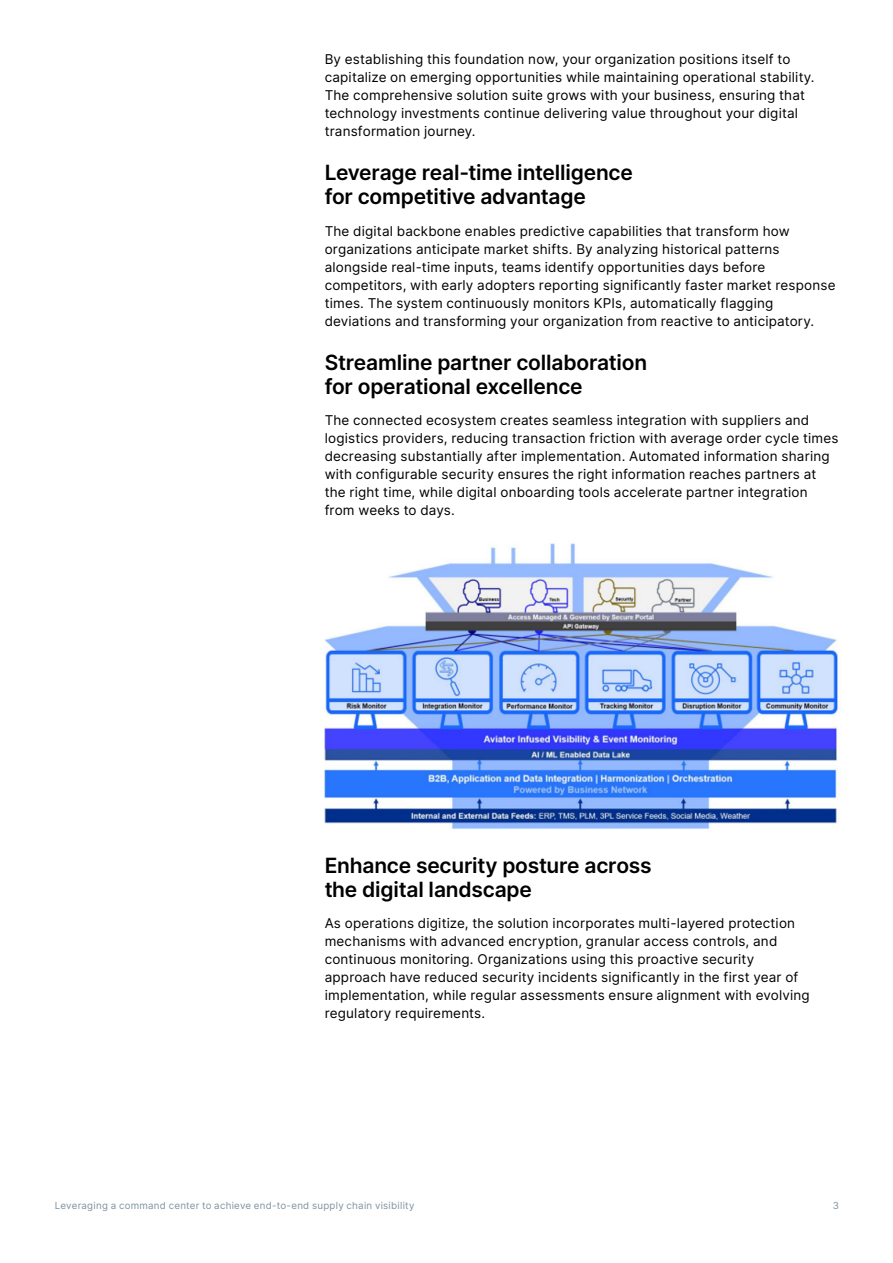
<style>
.page{position:relative;width:893px;height:1263px;background:#fff}
.page>*{position:absolute;margin:0;border:0;box-sizing:border-box;transform-origin:0 0}
.H2_Heading{font:600 21px/24px "Inter";letter-spacing:-.01em;color:#000}
.Body{font:13.5px/18px "Inter";letter-spacing:.015em;color:#000}
.t1{font:9.75px "Inter";letter-spacing:.025em;color:#7e929f}
</style>
<div class="page">
<img style="left:325px;top:543px;width:513px;height:286px">
<p class="Body" style="left:325px;top:50px;width:491px">By establishing this foundation now, your organization positions itself to capitalize on emerging opportunities while maintaining operational stability.<br>The comprehensive solution suite grows with your business, ensuring that technology investments continue delivering value throughout your digital transformation journey.</p>
<h2 class="H2_Heading" style="left:325px;top:160px;width:310px">Leverage real-time intelligence for competitive advantage</h2>
<p class="Body" style="left:325px;top:221px;width:512px">The digital backbone enables predictive capabilities that transform how organizations anticipate market shifts. By analyzing historical patterns alongside real-time inputs, teams identify opportunities days before competitors, with early adopters reporting significantly faster market response times. The system continuously monitors KPIs, automatically flagging deviations and transforming your organization from reactive to anticipatory.</p>
<h2 class="H2_Heading" style="left:325px;top:350px;width:324px">Streamline partner collaboration for operational excellence</h2>
<p class="Body" style="left:325px;top:411px;width:515px">The connected ecosystem creates seamless integration with suppliers and logistics providers, reducing transaction friction with average order cycle times decreasing substantially after implementation. Automated information sharing with configurable security ensures the right information reaches partners at the right time, while digital onboarding tools accelerate partner integration from weeks to days.</p>
<h2 class="H2_Heading" style="left:325px;top:853px;width:328px">Enhance security posture across the digital landscape</h2>
<p class="Body" style="left:325px;top:914px;width:487px">As operations digitize, the solution incorporates multi-layered protection mechanisms with advanced encryption, granular access controls, and continuous monitoring. Organizations using this proactive security approach have reduced security incidents significantly in the first year of implementation, while regular assessments ensure alignment with evolving regulatory requirements.</p>
<p class="t1" style="left:55px;top:1198px;width:361px">Leveraging a command center to achieve end-to-end supply chain visibility</p>
<p class="t1" style="left:833px;top:1198px;width:8px">3</p>
</div>
